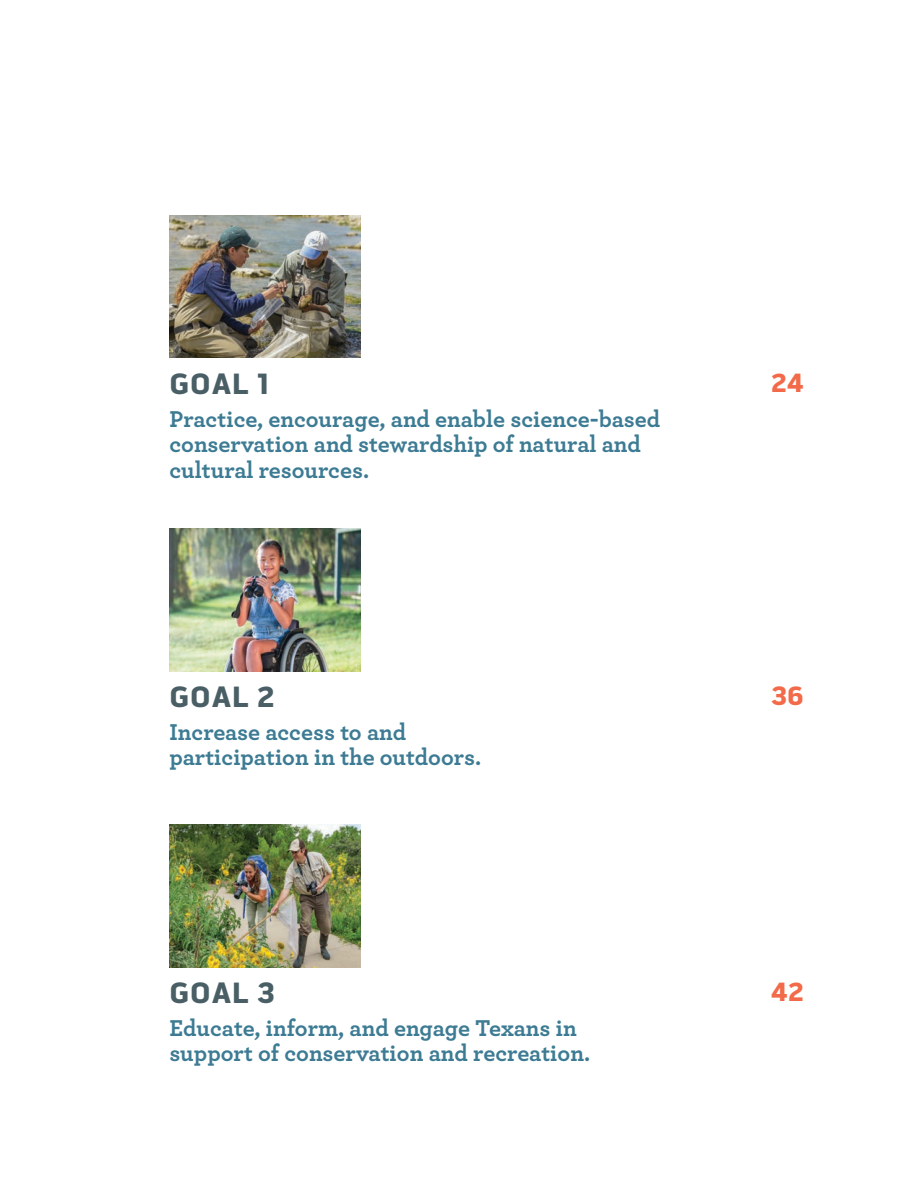
<style>
.page{position:relative;width:918px;height:1188px;background:#fff}
.page>*{position:absolute;margin:0;border:0;box-sizing:border-box;transform-origin:0 0}
.t1{font:900 30px "Pill Gothic 600 mg";letter-spacing:.03em;color:#495f65}
.t2{font:900 27px "Pill Gothic 600 mg";color:#f26a4a}
.t3{font:700 24px/25.5px "Archer";color:#3c7b93}
</style>
<div class="page">
<img style="left:170px;top:215px;width:190px;height:143px">
<img style="left:170px;top:528px;width:190px;height:143px">
<img style="left:170px;top:825px;width:190px;height:142px">
<p class="t1" style="left:170px;top:366px;width:101px">GOAL 1</p>
<p class="t3" style="left:170px;top:404px;width:492px">Practice, encourage, and enable science-based conservation and stewardship of natural and cultural resources.</p>
<p class="t1" style="left:170px;top:679px;width:106px">GOAL 2</p>
<p class="t3" style="left:170px;top:717px;width:313px">Increase access to and participation in the outdoors.</p>
<p class="t1" style="left:170px;top:975px;width:107px">GOAL 3</p>
<p class="t3" style="left:170px;top:1013px;width:422px">Educate, inform, and engage Texans in support of conservation and recreation.</p>
<p class="t2" style="left:771px;top:366px;width:34px">24</p>
<p class="t2" style="left:771px;top:679px;width:34px">36</p>
<p class="t2" style="left:771px;top:976px;width:34px">42</p>
</div>
